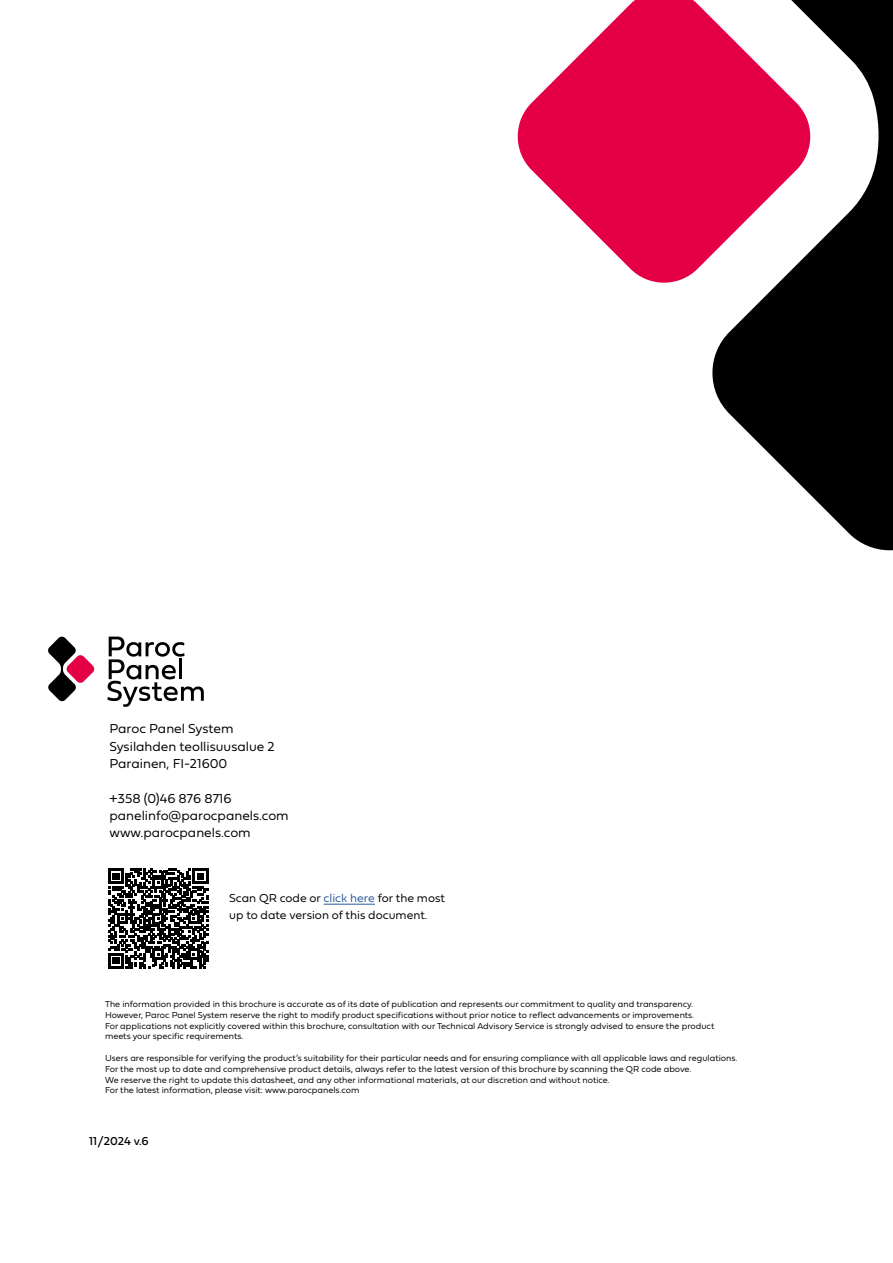
<style>
.page{position:relative;width:893px;height:1263px;background:#fff}
.page>*{position:absolute;margin:0;border:0;box-sizing:border-box;transform-origin:0 0}
.t1{font:13.5px/17.2px "Fieldwork Geo Light";color:#000}
.t2{font:12px/16.5px "Fieldwork Geo Light";color:#000}
.t3{font:12px "Fieldwork Geo Regular";color:#000}
.t4{font:9px/10.8px "Fieldwork Geo Light";color:#000}
.s1{color:#275b9b}
</style>
<div class="page">
<svg style="left:48px;top:636px;width:47px;height:66px"></svg>
<svg style="left:108px;top:637px;width:96px;height:70px"></svg>
<svg style="left:517px;top:0;width:190px;height:283px;fill:#e50046"></svg>
<svg style="left:707px;top:0;width:186px;height:551px"></svg>
<hr style="left:324px;top:904px;width:51px;height:1px;background:#275b9b">
<svg style="left:108px;top:868px;width:100px;height:100px"></svg>
<h1 class="t1" style="left:109px;top:720px;width:167px">Paroc Panel System<br>Sysilahden teollisuusalue 2<br>Parainen, FI-21600</h1>
<h1 class="t1" style="left:109px;top:789px;width:181px">+358 (0)46 876 8716 panelinfo@parocpanels.com www.parocpanels.com</h1>
<h2 class="t2" style="left:229px;top:889px;width:217px">Scan QR code or <span class="s1">click here</span> for the most up to date version of this document.</h2>
<p class="t4" style="left:105px;top:998px;width:611px">The information provided in this brochure is accurate as of its date of publication and represents our commitment to quality and transparency.<br>However, Paroc Panel System reserve the right to modify product specifications without prior notice to reflect advancements or improvements.<br>For applications not explicitly covered within this brochure, consultation with our Technical Advisory Service is strongly advised to ensure the product meets your specific requirements.</p>
<p class="t4" style="left:105px;top:1052px;width:634px">Users are responsible for verifying the product’s suitability for their particular needs and for ensuring compliance with all applicable laws and regulations.<br>For the most up to date and comprehensive product details, always refer to the latest version of this brochure by scanning the QR code above.<br>We reserve the right to update this datasheet, and any other informational materiaIs, at our discretion and without notice.<br>For the latest information, please visit: www.parocpanels.com</p>
<h2 class="t3" style="left:89px;top:1131px;width:61px">11/2024 v.6</h2>
</div>
